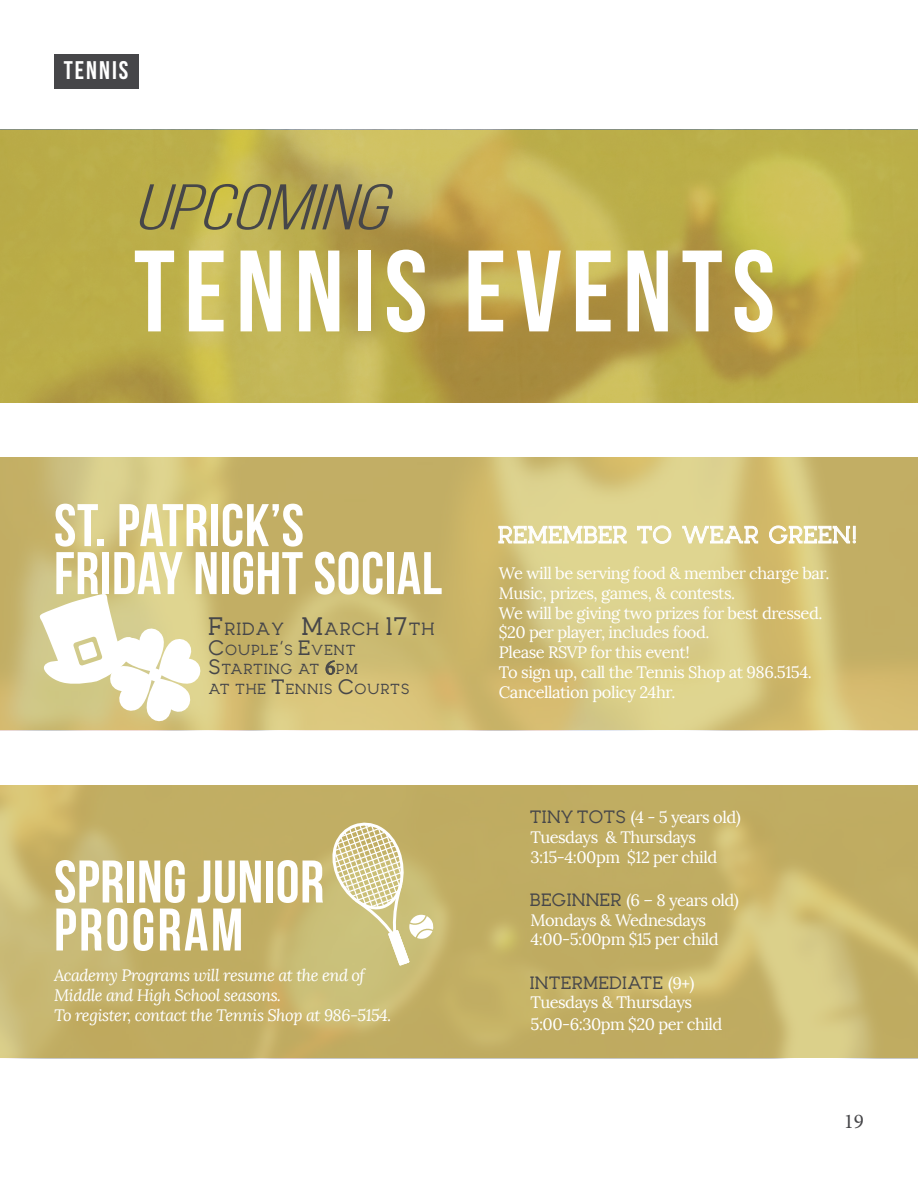
<style>
.page{position:relative;width:918px;height:1188px;background:#fff}
.page>*{position:absolute;margin:0;border:0;box-sizing:border-box;transform-origin:0 0}
.t1{font:115.5px "Bebas Neue";letter-spacing:.08em;color:#fff}
.t2{font:italic 64.35px "Bebas Neue";color:#464649;scale:1.35 1}
.t3{font:60px "Bebas Neue";letter-spacing:.01em;color:#fff}
.t4{font:60px "Bebas Neue";letter-spacing:.04em;color:#fff}
.t5{font:25.5px "Bebas Neue";letter-spacing:.08em;color:#fff}
.t6{font:24px "Kingsmen";letter-spacing:.04em;color:#fff}
.t7{font:21px "Minion Pro";color:#464649}
.t8{font:18px "Kingsmen";letter-spacing:.04em;color:#464649}
.t9{font:17.85px "Kingsmen";letter-spacing:.085em;color:#464649}
.t10{font:16.5px/19.8px "Lora";letter-spacing:-.03em;color:#fff}
.t11{font:italic 16.5px/19.8px "Lora";letter-spacing:-.03em;color:#fff}
.t12{font:14.7px "Kingsmen";letter-spacing:.085em;color:#464649}
.s1{font-size:25.5px}
.s2{font-size:21px}
.s3{font-family:"Walkway";font-weight:700;font-size:21px}
.s4{font-family:"Minion Pro";font-size:21px}
.s5{font-family:"Kingsmen";font-size:18px;color:#464649}
.s6{font-family:"Lora";font-size:16.5px;color:#fff}
</style>
<div class="page">
<img style="left:0;top:130px;width:918px;height:273px">
<img style="left:0;top:785px;width:918px;height:273px">
<img style="left:0;top:458px;width:918px;height:272px">
<svg style="left:325px;top:660px;width:10px;height:15px"></svg>
<svg style="left:498px;top:526px;width:129px;height:18px;background:#e9e2b7"></svg>
<svg style="left:637px;top:525px;width:35px;height:19px"></svg>
<svg style="left:682px;top:525px;width:76px;height:19px"></svg>
<svg style="left:769px;top:525px;width:87px;height:19px;background:#dfd3a0"></svg>
<div style="left:54px;top:54px;width:84px;height:35px;background:#464649"></div>
<svg style="left:39px;top:594px;width:165px;height:131px"></svg>
<svg style="left:331px;top:821px;width:103px;height:145px;background:#d3c991"></svg>
<p class="t5" style="left:64px;top:56px;width:66px">TENNIS</p>
<p class="t2" style="left:134px;top:173px;width:202px">UPCOMING</p>
<p class="t1" style="left:134px;top:228px;width:643px">TENNIS EVENTS</p>
<p class="t3" style="left:54px;top:492px;width:252px">ST. PATRICK’S</p>
<p class="t3" style="left:54px;top:540px;width:390px">FRIDAY NIGHT SOCIAL</p>
<p class="t9" style="left:209px;top:618px;width:227px"><span class="s1">F</span>RIDAY<span class="s1">,, M</span>ARCH <span class="s1">17</span>TH</p>
<p class="t12" style="left:209px;top:641px;width:148px"><span class="s2">C</span>OUPLE<span class="s3">’</span>S <span class="s2">E</span>VENT</p>
<p class="t12" style="left:209px;top:660px;width:150px"><span class="s2">S</span>TARTING AT <span class="s4">6</span>PM</p>
<p class="t12" style="left:209px;top:680px;width:202px">AT THE <span class="s2">T</span>ENNIS <span class="s2">C</span>OURTS</p>
<p class="t3" style="left:54px;top:849px;width:272px">SPRING JUNIOR</p>
<p class="t4" style="left:54px;top:897px;width:191px">PROGRAM</p>
<p class="t11" style="left:54px;top:966px;width:313px">Academy Programs will resume at the end of<br>Middle and High School seasons.</p>
<p class="t11" style="left:54px;top:1005px;width:339px">To register, contact the Tennis Shop at 986-5154.</p>
<p class="t6" style="left:499px;top:520px;width:359px">REMEMBER TO WEAR GREEN!</p>
<p class="t10" style="left:499px;top:563px;width:332px">We will be serving food &amp; member charge bar.</p>
<p class="t10" style="left:499px;top:583px;width:238px">Music, prizes, games, &amp; contests.</p>
<p class="t10" style="left:499px;top:603px;width:325px">We will be giving two prizes for best dressed.</p>
<p class="t10" style="left:499px;top:623px;width:212px">$20 per player, includes food.</p>
<p class="t10" style="left:499px;top:643px;width:314px">Please RSVP for this event!<br>To sign up, call the Tennis Shop at 986.5154.</p>
<p class="t10" style="left:499px;top:682px;width:178px">Cancellation policy 24hr.</p>
<p class="t10" style="left:531px;top:807px;width:212px"><span class="s5">TINY TOTS</span> (4 - 5 years old)</p>
<p class="t10" style="left:531px;top:827px;width:167px">Tuesdays &amp; Thursdays</p>
<p class="t10" style="left:531px;top:847px;width:188px">3:15-4:00pm $12 per child</p>
<p class="t10" style="left:531px;top:890px;width:210px"><span class="s5">BEGINNER</span> (6 – 8 years old)</p>
<p class="t10" style="left:531px;top:910px;width:177px">Mondays &amp; Wednesdays</p>
<p class="t10" style="left:531px;top:930px;width:190px">4:00-5:00pm $15 per child</p>
<p class="t8" style="left:531px;top:972px;width:166px">INTERMEDIATE <span class="s6">(9+)</span></p>
<p class="t10" style="left:531px;top:993px;width:163px">Tuesdays &amp; Thursdays</p>
<p class="t10" style="left:531px;top:1014px;width:193px">5:00-6:30pm $20 per child</p>
<p class="t7" style="left:844px;top:1107px;width:22px">19</p>
</div>
